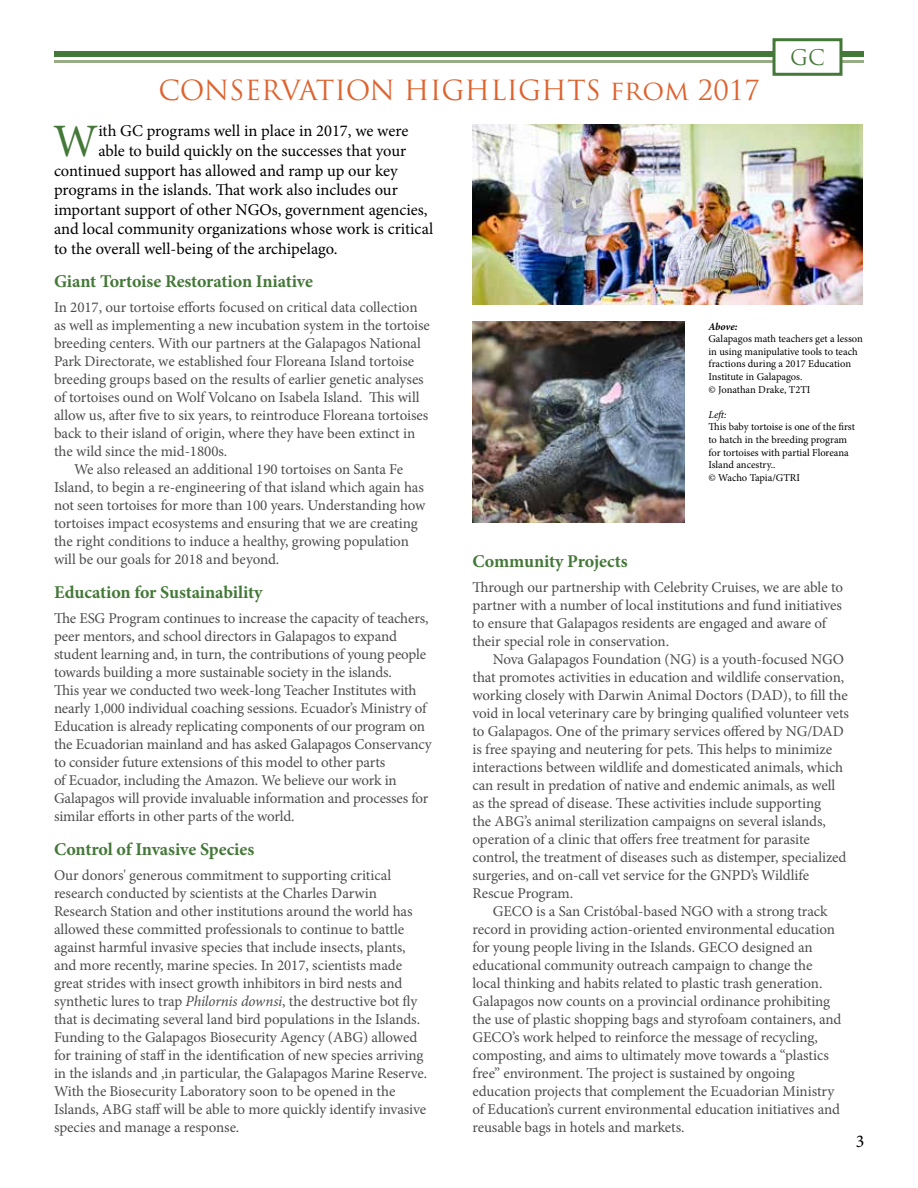
<style>
.page{position:relative;width:918px;height:1188px;background:#fff}
.page>*{position:absolute;margin:0;border:0;box-sizing:border-box;transform-origin:0 0}
.t1{font:46.5px "Minion Pro";color:#447838}
.t2{font:27px "Trajan Pro";color:#de632e}
.t3{font:21px "Trajan Pro";color:#447838}
.t4{font:700 18px "Minion Pro";letter-spacing:-.01em;color:#447838}
.t5{font:18px "Minion Pro";color:#000}
.t6{font:16.5px "Minion Pro";letter-spacing:-.005em;color:#000}
.t7{font:15px/18px "Minion Pro";letter-spacing:-.01em;color:#4d4d4f}
.t8{font:10.5px/12.6px "Minion Pro";letter-spacing:-.005em;color:#000}
.t9{font:italic 700 10.5px "Minion Pro";letter-spacing:-.005em;color:#000}
.t10{font:italic 10.5px "Minion Pro";color:#000}
.s1{font-style:italic}
</style>
<div class="page">
<div style="left:54px;top:51px;width:810px;height:6px;background:#447838"></div>
<hr style="left:54px;top:60px;width:810px;height:3px;background:#97ab85">
<img style="left:472px;top:125px;width:390px;height:180px">
<div style="left:774px;top:40px;width:67px;height:34px;background:#fff"></div>
<div style="left:773px;top:38px;width:69px;height:38px;border:3px solid #447838"></div>
<img style="left:472px;top:322px;width:213px;height:201px">
<h2 class="t2" style="left:158px;top:73px;width:603px">CONSERVATION HIGHLIGHTS from 2017</h2>
<h1 class="t1" style="left:53px;top:110px;width:47px">W</h1>
<p class="t6" style="left:98px;top:120px;width:312px">ith GC programs well in place in 2017, we were</p>
<p class="t6" style="left:98px;top:140px;width:310px">able to build quickly on the successes that your</p>
<p class="t6" style="left:54px;top:159px;width:345px">continued support has allowed and ramp up our key</p>
<p class="t6" style="left:54px;top:179px;width:345px">programs in the islands. That work also includes our</p>
<p class="t6" style="left:54px;top:198px;width:375px">important support of other NGOs, government agencies,</p>
<p class="t6" style="left:54px;top:218px;width:381px">and local community organizations whose work is critical</p>
<p class="t6" style="left:54px;top:237px;width:285px">to the overall well-being of the archipelago.</p>
<h3 class="t3" style="left:790px;top:44px;width:37px">GC</h3>
<p class="t4" style="left:54px;top:269px;width:261px">Giant Tortoise Restoration Iniative</p>
<p class="t7" style="left:54px;top:298px;width:365px">In 2017, our tortoise efforts focused on critical data collection</p>
<p class="t7" style="left:54px;top:316px;width:378px">as well as implementing a new incubation system in the tortoise</p>
<p class="t7" style="left:54px;top:334px;width:368px">breeding centers. With our partners at the Galapagos National</p>
<p class="t7" style="left:54px;top:352px;width:362px">Park Directorate, we established four Floreana Island tortoise</p>
<p class="t7" style="left:54px;top:370px;width:371px">breeding groups based on the results of earlier genetic analyses</p>
<p class="t7" style="left:54px;top:388px;width:367px">of tortoises ound on Wolf Volcano on Isabela Island. This will</p>
<p class="t7" style="left:54px;top:406px;width:376px">allow us, after five to six years, to reintroduce Floreana tortoises</p>
<p class="t7" style="left:54px;top:424px;width:363px">back to their island of origin, where they have been extinct in</p>
<p class="t7" style="left:54px;top:442px;width:175px">the wild since the mid-1800s.</p>
<p class="t7" style="left:74px;top:460px;width:330px">We also released an additional 190 tortoises on Santa Fe</p>
<p class="t7" style="left:54px;top:478px;width:371px">Island, to begin a re-engineering of that island which again has</p>
<p class="t7" style="left:54px;top:496px;width:373px">not seen tortoises for more than 100 years. Understanding how</p>
<p class="t7" style="left:54px;top:514px;width:365px">tortoises impact ecosystems and ensuring that we are creating</p>
<p class="t7" style="left:54px;top:532px;width:356px">the right conditions to induce a healthy, growing population</p>
<p class="t7" style="left:54px;top:550px;width:227px">will be our goals for 2018 and beyond.</p>
<p class="t4" style="left:54px;top:580px;width:210px">Education for Sustainability</p>
<p class="t7" style="left:54px;top:609px;width:379px">The ESG Program continues to increase the capacity of teachers, peer mentors, and school directors in Galapagos to expand student learning and, in turn, the contributions of young people towards building a more sustainable society in the islands.<br>This year we conducted two week-long Teacher Institutes with nearly 1,000 individual coaching sessions. Ecuador’s Ministry of Education is already replicating components of our program on the Ecuadorian mainland and has asked Galapagos Conservancy to consider future extensions of this model to other parts<br>of Ecuador, including the Amazon. We believe our work in Galapagos will provide invaluable information and processes for similar efforts in other parts of the world.</p>
<p class="t4" style="left:54px;top:837px;width:202px">Control of Invasive Species</p>
<p class="t7" style="left:54px;top:866px;width:375px">Our donors' generous commitment to supporting critical research conducted by scientists at the Charles Darwin Research Station and other institutions around the world has allowed these committed professionals to continue to battle against harmful invasive species that include insects, plants, and more recently, marine species. In 2017, scientists made great strides with insect growth inhibitors in bird nests and synthetic lures to trap <span class="s1">Philornis downsi</span>, the destructive bot fly that is decimating several land bird populations in the Islands.<br>Funding to the Galapagos Biosecurity Agency (ABG) allowed for training of staff in the identification of new species arriving in the islands and ,in particular, the Galapagos Marine Reserve.<br>With the Biosecurity Laboratory soon to be opened in the Islands, ABG staff will be able to more quickly identify invasive species and manage a response.</p>
<p class="t9" style="left:708px;top:319px;width:31px">Above:</p>
<p class="t8" style="left:708px;top:333px;width:156px">Galapagos math teachers get a lesson in using manipulative tools to teach fractions during a 2017 Education<br>Institute in Galapagos.<br>© Jonathan Drake, T2TI</p>
<p class="t10" style="left:708px;top:407px;width:20px">Left:</p>
<p class="t8" style="left:708px;top:421px;width:148px">This baby tortoise is one of the first to hatch in the breeding program for tortoises with partial Floreana<br>Island ancestry..<br>© Wacho Tapia/GTRI</p>
<p class="t4" style="left:472px;top:548px;width:157px">Community Projects</p>
<p class="t7" style="left:472px;top:578px;width:372px">Through our partnership with Celebrity Cruises, we are able to partner with a number of local institutions and fund initiatives to ensure that Galapagos residents are engaged and aware of their special role in conservation.</p>
<p class="t7" style="left:472px;top:650px;width:378px;text-indent:20px">Nova Galapagos Foundation (NG) is a youth-focused NGO that promotes activities in education and wildlife conservation, working closely with Darwin Animal Doctors (DAD), to fill the void in local veterinary care by bringing qualified volunteer vets to Galapagos. One of the primary services offered by NG/DAD is free spaying and neutering for pets. This helps to minimize interactions between wildlife and domesticated animals, which can result in predation of native and endemic animals, as well as the spread of disease. These activities include supporting<br>the ABG’s animal sterilization campaigns on several islands, operation of a clinic that offers free treatment for parasite control, the treatment of diseases such as distemper, specialized surgeries, and on-call vet service for the GNPD’s Wildlife Rescue Program.</p>
<p class="t7" style="left:472px;top:902px;width:370px;text-indent:20px">GECO is a San Cristóbal-based NGO with a strong track record in providing action-oriented environmental education for young people living in the Islands. GECO designed an educational community outreach campaign to change the local thinking and habits related to plastic trash generation.<br>Galapagos now counts on a provincial ordinance prohibiting the use of plastic shopping bags and styrofoam containers, and GECO’s work helped to reinforce the message of recycling, composting, and aims to ultimately move towards a “plastics free” environment. The project is sustained by ongoing education projects that complement the Ecuadorian Ministry of Education’s current environmental education initiatives and reusable bags in hotels and markets.</p>
<p class="t5" style="left:856px;top:1129px;width:10px">3</p>
</div>
